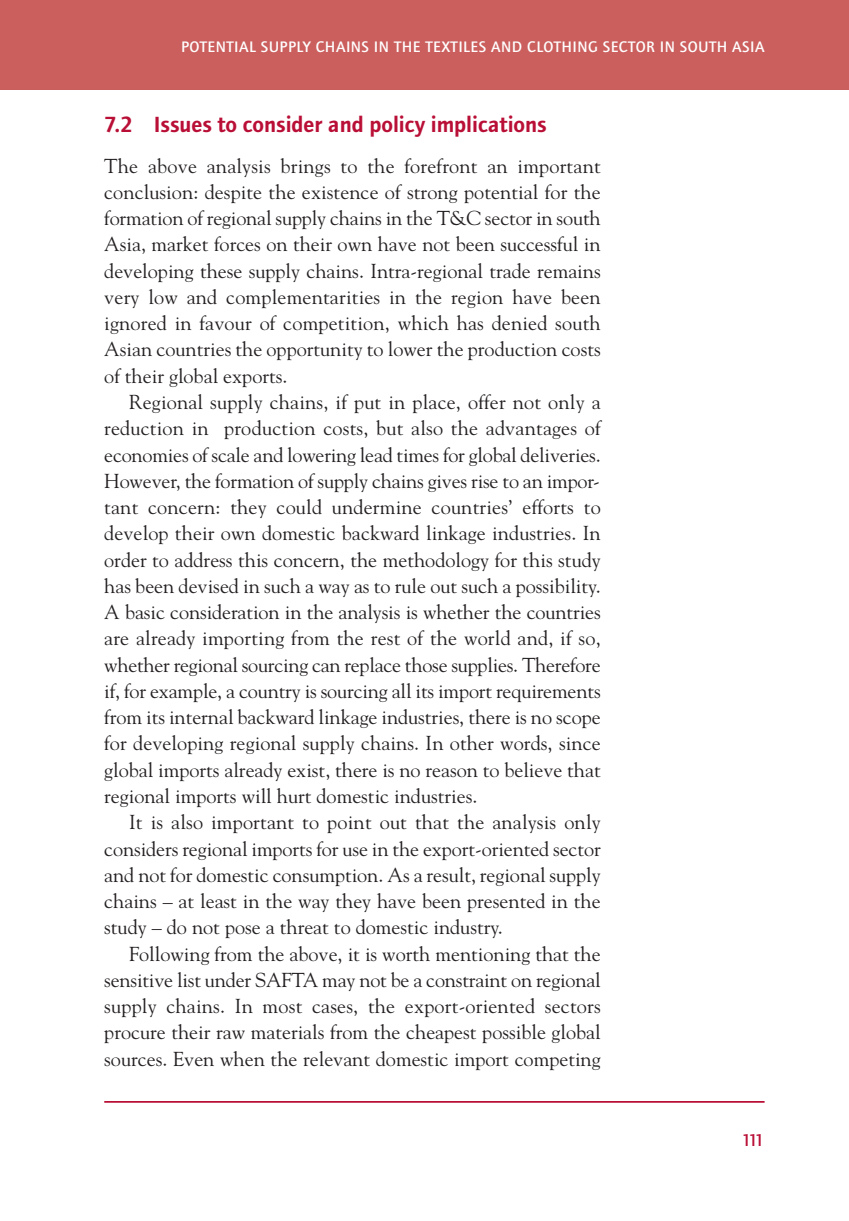
<style>
.page{position:relative;width:849px;height:1221px;background:#fff}
.page>*{position:absolute;margin:0;border:0;box-sizing:border-box;transform-origin:0 0}
.t1{font:600 22.75px "Foundry Journal";color:#b90f36}
.t2{font:20.12px/26.2px "Goudy";color:#231f20;text-align:justify}
.t3{font:500 17.5px "Foundry Journal";color:#b90f36}
.t4{font:500 15.75px "Foundry Journal";letter-spacing:.03em;color:#fff}
</style>
<div class="page">
<div style="left:15px;top:0;width:833px;height:89px;background:#cb5f5e"></div>
<div style="left:0;top:0;width:15px;height:89px;background:#cb5f5e"></div>
<hr style="left:104px;top:1100px;width:660px;height:2px;background:#b90f36">
<p class="t4" style="left:181px;top:41px;width:584px">POTENTIAL SUPPLY CHAINS IN THE TEXTILES AND CLOTHING SECTOR IN SOUTH ASIA</p>
<p class="t1" style="left:104px;top:116px;width:444px">7.2 Issues to consider and policy implications</p>
<p class="t2" style="left:104px;top:152px;width:498px">The above analysis brings to the forefront an important conclusion: despite the existence of strong potential for the formation of regional supply chains in the T&amp;C sector in south Asia, market forces on their own have not been successful in developing these supply chains. Intra-regional trade remains very low and complementarities in the region have been ignored in favour of competition, which has denied south Asian countries the opportunity to lower the production costs of their global exports.</p>
<p class="t2" style="left:104px;top:389px;width:498px;text-indent:25px">Regional supply chains, if put in place, offer not only a reduction in production costs, but also the advantages of economies of scale and lowering lead times for global deliveries.<br>However, the formation of supply chains gives rise to an impor&shy;tant concern: they could undermine countries’ efforts to develop their own domestic backward linkage industries. In order to address this concern, the methodology for this study has been devised in such a way as to rule out such a possibility.<br>A basic consideration in the analysis is whether the countries are already importing from the rest of the world and, if so, whether regional sourcing can replace those supplies. Therefore if, for example, a country is sourcing all its import requirements from its internal backward linkage industries, there is no scope for developing regional supply chains. In other words, since global imports already exist, there is no reason to believe that regional imports will hurt domestic industries.</p>
<p class="t2" style="left:104px;top:809px;width:498px;text-indent:25px">It is also important to point out that the analysis only considers regional imports for use in the export-oriented sector and not for domestic consumption. As a result, regional supply chains – at least in the way they have been presented in the study – do not pose a threat to domestic industry.</p>
<p class="t2" style="left:104px;top:940px;width:498px;text-indent:25px">Following from the above, it is worth mentioning that the sensitive list under SAFTA may not be a constraint on regional supply chains. In most cases, the export-oriented sectors procure their raw materials from the cheapest possible global sources. Even when the relevant domestic import competing</p>
<p class="t3" style="left:741px;top:1133px;width:24px">111</p>
</div>
